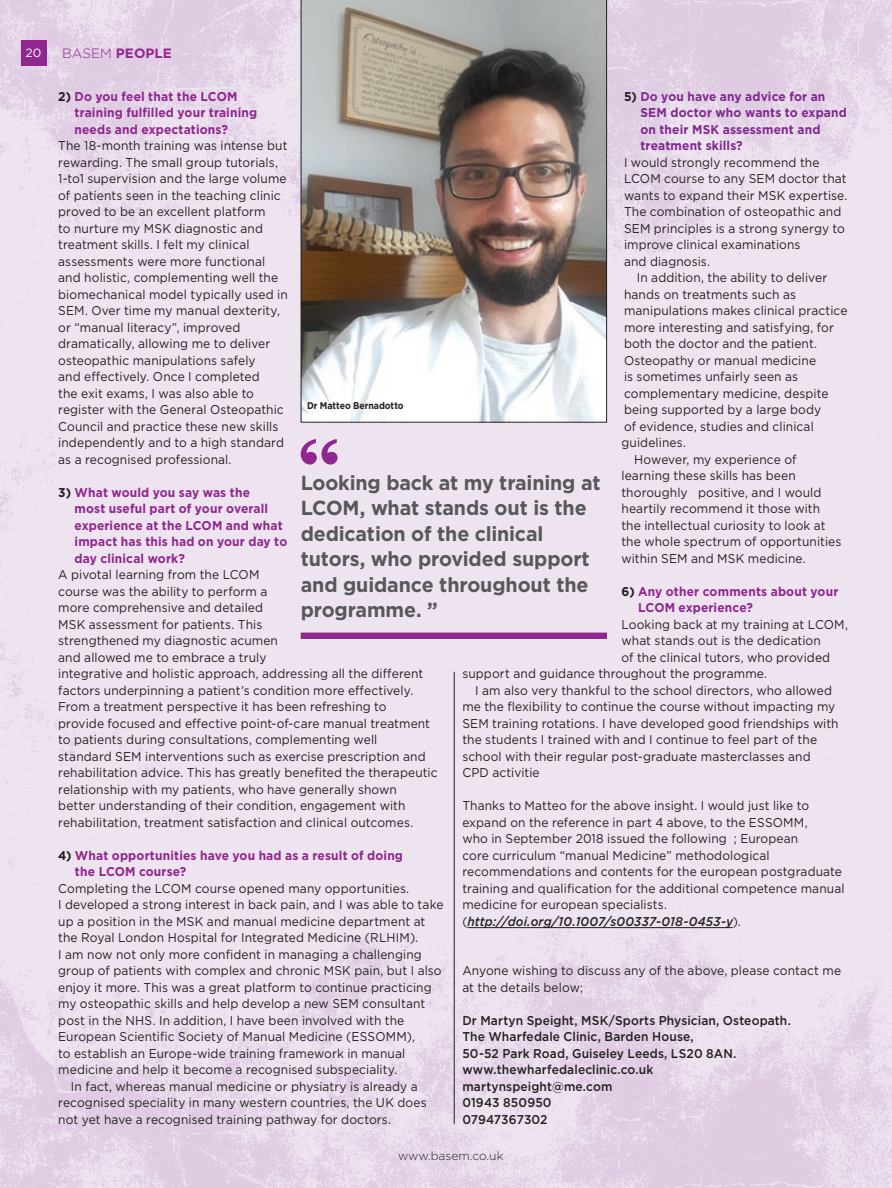
<style>
.page{position:relative;width:892px;height:1188px;background:#fff}
.page>*{position:absolute;margin:0;border:0;box-sizing:border-box;transform-origin:0 0}
._9_Pt_Body{font:700 20.4px/25.5px "Gotham";letter-spacing:-.005em;color:#57585a;scale:.96 1}
.t1{font:700 13.5px "Gotham";color:#90268f}
.t2{font:12.75px/16.5px "Gotham";letter-spacing:.01em;color:#231f20;scale:.94 1}
.t3{font:700 12.75px/16.5px "Gotham";letter-spacing:.015em;color:#90268f;scale:.94 1}
.t4{font:500 12.75px "Gotham";letter-spacing:.01em;color:#231f20;scale:.94 1}
.t5{font:700 12.75px/16.5px "Gotham";letter-spacing:.015em;color:#802990;scale:.94 1}
.t6{font:300 12px "Gotham";color:#231f20}
.t7{font:12px "Gotham";color:#fff}
.t8{font:700 9.75px "Gotham";color:#231f20;scale:.9 1}
.s1{font-weight:300}
.s2{color:#231f20}
.s3{font-weight:500;font-style:italic}
</style>
<div class="page">
<img style="left:0;top:0;width:892px;height:1188px">
<div style="left:21px;top:40px;width:25px;height:25px;background:#90268f"></div>
<hr style="left:467px;top:927px;width:265px;height:1px;background:#231f20">
<img style="left:301px;top:0;width:306px;height:423px">
<hr style="left:454px;top:672px;width:1px;height:452px;background:#231f20">
<svg style="left:301px;top:439px;width:36px;height:25px"></svg>
<div style="left:301px;top:633px;width:306px;height:6px;background:#90268f"></div>
<p class="t7" style="left:26px;top:46px;width:17px">20</p>
<p class="t1" style="left:62px;top:45px;width:111px"><span class="s1">BASEM</span> PEOPLE</p>
<p class="t3" style="left:74px;top:88px;width:196px;text-indent:-16px"><span class="s2">2)</span> Do you feel that the LCOM training fulfilled your training needs and expectations?</p>
<p class="t2" style="left:58px;top:137px;width:246px">The 18-month training was intense but rewarding. The small group tutorials, 1-to1 supervision and the large volume of patients seen in the teaching clinic proved to be an excellent platform<br>to nurture my MSK diagnostic and treatment skills. I felt my clinical assessments were more functional and holistic, complementing well the biomechanical model typically used in SEM. Over time my manual dexterity, or “manual literacy”, improved dramatically, allowing me to deliver osteopathic manipulations safely<br>and effectively. Once I completed<br>the exit exams, I was also able to register with the General Osteopathic Council and practice these new skills independently and to a high standard as a recognised professional.</p>
<p class="t3" style="left:75px;top:484px;width:228px;text-indent:-16px"><span class="s2">3)</span> What would you say was the<br>most useful part of your overall experience at the LCOM and what impact has this had on your day to day clinical work?</p>
<p class="t2" style="left:58px;top:566px;width:405px">A pivotal learning from the LCOM<br>course was the ability to perform a<br>more comprehensive and detailed<br>MSK assessment for patients. This<br>strengthened my diagnostic acumen<br>and allowed me to embrace a truly<br>integrative and holistic approach, addressing all the different factors underpinning a patient’s condition more effectively.<br>From a treatment perspective it has been refreshing to<br>provide focused and effective point-of-care manual treatment to patients during consultations, complementing well<br>standard SEM interventions such as exercise prescription and rehabilitation advice. This has greatly benefited the therapeutic relationship with my patients, who have generally shown<br>better understanding of their condition, engagement with rehabilitation, treatment satisfaction and clinical outcomes.</p>
<p class="t3" style="left:75px;top:847px;width:350px;text-indent:-17px"><span class="s2">4)</span> What opportunities have you had as a result of doing the LCOM course?</p>
<p class="t2" style="left:58px;top:880px;width:411px">Completing the LCOM course opened many opportunities.<br>I developed a strong interest in back pain, and I was able to take up a position in the MSK and manual medicine department at the Royal London Hospital for Integrated Medicine (RLHIM).<br>I am now not only more confident in managing a challenging group of patients with complex and chronic MSK pain, but I also enjoy it more. This was a great platform to continue practicing my osteopathic skills and help develop a new SEM consultant post in the NHS. In addition, I have been involved with the European Scientific Society of Manual Medicine (ESSOMM),<br>to establish an Europe-wide training framework in manual medicine and help it become a recognised subspeciality.</p>
<p class="t2" style="left:58px;top:1078px;width:393px;text-indent:13px">In fact, whereas manual medicine or physiatry is already a recognised speciality in many western countries, the UK does not yet have a recognised training pathway for doctors.</p>
<p class="t5" style="left:640px;top:88px;width:221px;text-indent:-16px"><span class="s2">5)</span> Do you have any advice for an<br>SEM doctor who wants to expand on their MSK assessment and treatment skills?</p>
<p class="t2" style="left:624px;top:154px;width:239px">I would strongly recommend the<br>LCOM course to any SEM doctor that wants to expand their MSK expertise.<br>The combination of osteopathic and<br>SEM principles is a strong synergy to improve clinical examinations<br>and diagnosis.</p>
<p class="t2" style="left:621px;top:269px;width:242px;text-indent:15px">In addition, the ability to deliver hands on treatments such as manipulations makes clinical practice more interesting and satisfying, for both the doctor and the patient.<br>Osteopathy or manual medicine<br>is sometimes unfairly seen as complementary medicine, despite being supported by a large body<br>of evidence, studies and clinical guidelines.</p>
<p class="t2" style="left:621px;top:451px;width:235px;text-indent:13px">However, my experience of learning these skills has been thoroughly positive, and I would heartily recommend it those with the intellectual curiosity to look at the whole spectrum of opportunities within SEM and MSK medicine.</p>
<p class="t3" style="left:638px;top:583px;width:214px;text-indent:-17px"><span class="s2">6)</span> Any other comments about your<br>LCOM experience?</p>
<p class="t2" style="left:621px;top:616px;width:242px">Looking back at my training at LCOM,</p>
<p class="t2" style="left:621px;top:632px;width:214px">what stands out is the dedication</p>
<p class="t2" style="left:621px;top:649px;width:223px">of the clinical tutors, who provided</p>
<p class="t2" style="left:462px;top:665px;width:326px">support and guidance throughout the programme.</p>
<p class="t2" style="left:462px;top:682px;width:402px;text-indent:13px">I am also very thankful to the school directors, who allowed me the flexibility to continue the course without impacting my SEM training rotations. I have developed good friendships with the students I trained with and I continue to feel part of the school with their regular post-graduate masterclasses and CPD activitie</p>
<p class="t2" style="left:462px;top:797px;width:408px">Thanks to Matteo for the above insight. I would just like to expand on the reference in part 4 above, to the ESSOMM,<br>who in September 2018 issued the following ; European<br>core curriculum “manual Medicine” methodological recommendations and contents for the european postgraduate training and qualification for the additional competence manual medicine for european specialists. (<span class="s3">http://doi.org/10.1007/s00337-018-0453-y</span>).</p>
<p class="t2" style="left:462px;top:962px;width:404px">Anyone wishing to discuss any of the above, please contact me at the details below;</p>
<p class="t4" style="left:462px;top:1013px;width:351px">Dr Martyn Speight, MSK/Sports Physician, Osteopath.</p>
<p class="t4" style="left:462px;top:1030px;width:248px">The Wharfedale Clinic, Barden House,</p>
<p class="t4" style="left:462px;top:1046px;width:293px">50-52 Park Road, Guiseley Leeds, LS20 8AN.</p>
<p class="t4" style="left:462px;top:1063px;width:205px">www.thewharfedaleclinic.co.uk</p>
<p class="t4" style="left:462px;top:1079px;width:161px">martynspeight@me.com</p>
<p class="t4" style="left:462px;top:1096px;width:96px">01943 850950</p>
<p class="t4" style="left:462px;top:1112px;width:92px">07947367302</p>
<p class="t8" style="left:307px;top:400px;width:109px">Dr Matteo Bernadotto</p>
<p class="_9_Pt_Body" style="left:301px;top:469px;width:314px">Looking back at my training at<br>LCOM, what stands out is the dedication of the clinical tutors, who provided support and guidance throughout the programme. ”</p>
<p class="t6" style="left:398px;top:1149px;width:107px">www.basem.co.uk</p>
</div>
